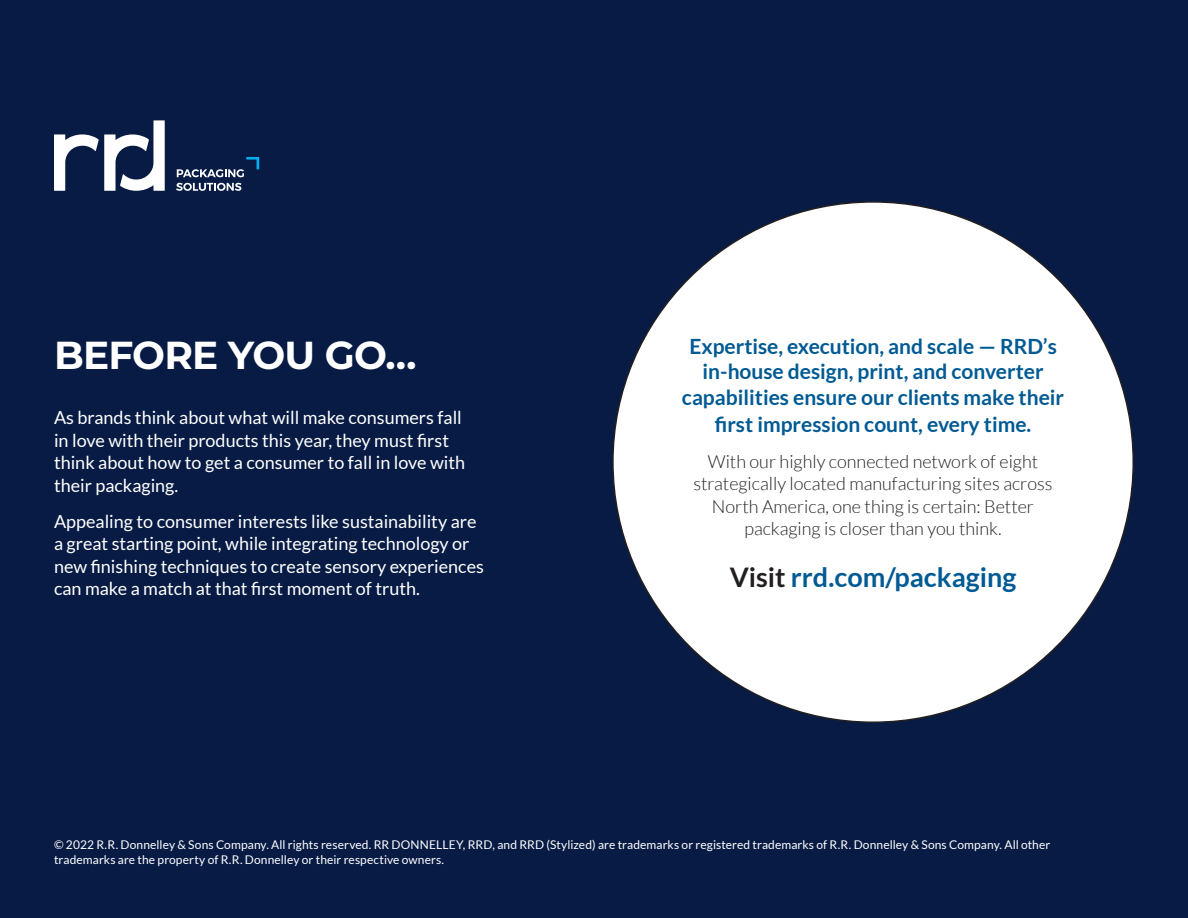
<style>
.page{position:relative;width:1188px;height:918px;background:#071b44}
.page>*{position:absolute;margin:0;border:0;box-sizing:border-box;transform-origin:0 0}
.t1{font:700 39px "Montserrat";letter-spacing:-.02em;color:#fff}
.t2{font:700 27px "Lato";color:#005a93}
.t3{font:700 21px/26px "Lato";color:#005a93;text-align:center}
.t4{font:18px/22.5px "Lato";color:#fff}
.t5{font:300 18px/22.5px "Lato";color:#231f20;text-align:center}
.t6{font:12px/15px "Lato";letter-spacing:.01em;color:#fff}
.s1{color:#231f20}
</style>
<div class="page">
<div style="left:613px;top:202px;width:520px;height:520px;background:#fff;border-radius:50%"></div>
<svg style="left:176px;top:183px;width:65px;height:8px"></svg>
<svg style="left:177px;top:157px;width:82px;height:20px;background:#2d4367"></svg>
<svg style="left:54px;top:120px;width:111px;height:71px"></svg>
<h1 class="t1" style="left:54px;top:327px;width:364px">BEFORE YOU GO…</h1>
<p class="t4" style="left:54px;top:406px;width:413px">As brands think about what will make consumers fall in love with their products this year, they must first think about how to get a consumer to fall in love with their packaging.</p>
<p class="t4" style="left:54px;top:510px;width:431px">Appealing to consumer interests like sustainability are a great starting point, while integrating technology or new finishing techniques to create sensory experiences can make a match at that first moment of truth.</p>
<h2 class="t3" style="left:682px;top:333px;width:384px">Expertise, execution, and scale — RRD’s in-house design, print, and converter capabilities ensure our clients make their first impression count, every time.</h2>
<p class="t5" style="left:693px;top:450px;width:361px">With our highly connected network of eight strategically located manufacturing sites across North America, one thing is certain: Better packaging is closer than you think.</p>
<p class="t2" style="left:730px;top:562px;width:288px"><span class="s1">Visit</span> rrd.com/packaging</p>
<p class="t6" style="left:54px;top:837px;width:998px">© 2022 R.R. Donnelley &amp; Sons Company. All rights reserved. RR DONNELLEY, RRD, and RRD (Stylized) are trademarks or registered trademarks of R.R. Donnelley &amp; Sons Company. All other trademarks are the property of R.R. Donnelley or their respective owners.</p>
</div>
